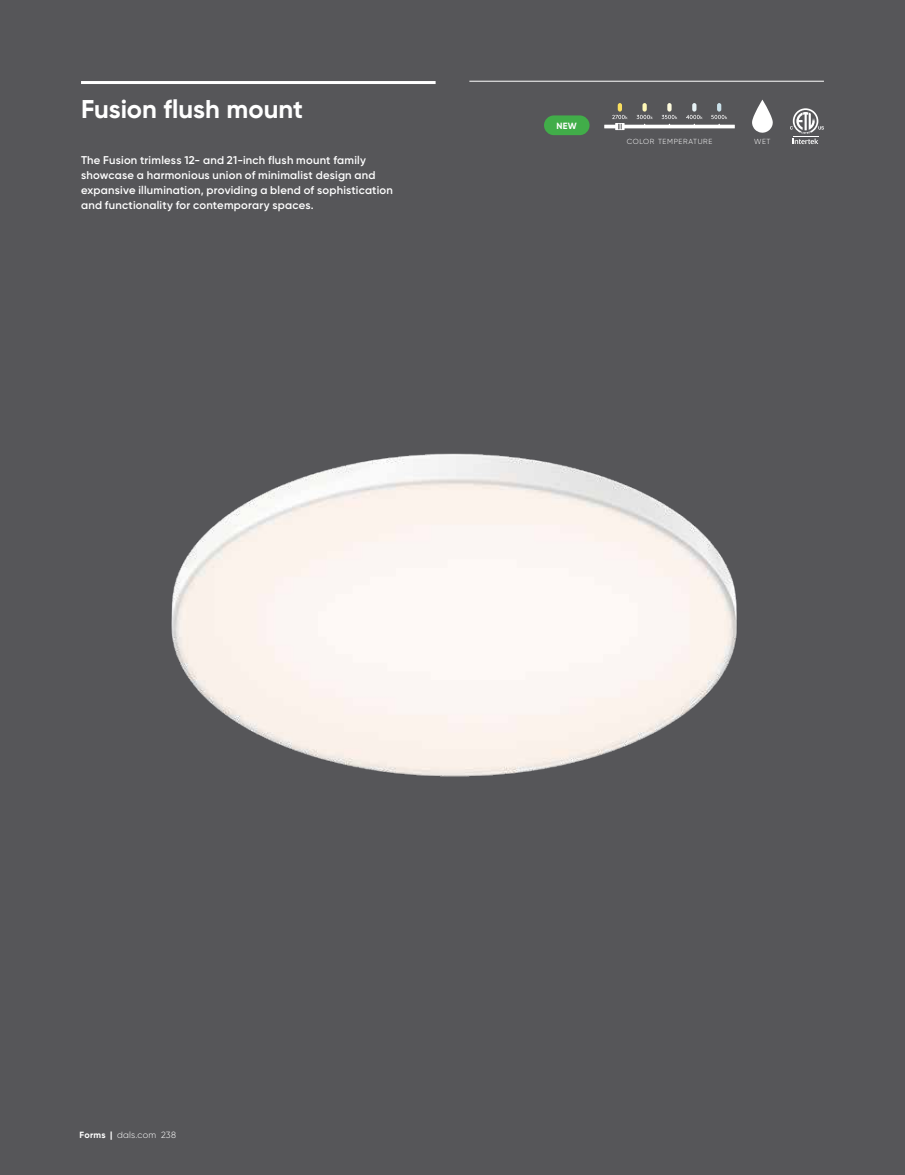
<style>
.page{position:relative;width:905px;height:1175px;background:#fff}
.page>*{position:absolute;margin:0;border:0;box-sizing:border-box;transform-origin:0 0}
.t1{font:700 25.65px "Gilroy";color:#fff}
.t2{font:600 11.25px/15px "Gilroy";letter-spacing:.02em;color:#fff}
.t3{font:300 9px "Gilroy";letter-spacing:.02em;color:#fff}
.t4{font:700 9px "Gilroy";color:#fff}
.t5{font:300 7.35px "Gilroy";letter-spacing:.08em;color:#fff}
.s1{font-weight:700}
</style>
<div class="page">
<div style="left:0;top:0;width:904px;height:1174px;background:#565659"></div>
<hr style="left:81px;top:81px;width:354px;height:3px;background:#fff">
<hr style="left:469px;top:81px;width:355px;height:1px;background:#fff">
<svg style="left:790px;top:108px;width:34px;height:36px"></svg>
<hr style="left:623px;top:125px;width:111px;height:3px;background:#fff">
<svg style="left:711px;top:103px;width:16px;height:22px"></svg>
<svg style="left:686px;top:103px;width:16px;height:22px"></svg>
<svg style="left:661px;top:103px;width:16px;height:22px"></svg>
<svg style="left:636px;top:103px;width:16px;height:22px"></svg>
<svg style="left:604px;top:103px;width:23px;height:27px"></svg>
<div style="left:544px;top:115px;width:45px;height:20px;background:#41ad49;border-radius:10px"></div>
<svg style="left:752px;top:100px;width:20px;height:33px"></svg>
<img style="left:171px;top:453px;width:566px;height:324px">
<h1 class="t1" style="left:81px;top:93px;width:223px">Fusion flush mount</h1>
<p class="t2" style="left:81px;top:152px;width:313px">The Fusion trimless 12- and 21-inch flush mount family showcase a harmonious union of minimalist design and expansive illumination, providing a blend of sophistication and functionality for contemporary spaces.</p>
<p class="t4" style="left:556px;top:120px;width:22px">NEW</p>
<p class="t5" style="left:626px;top:137px;width:87px">COLOR TEMPERATURE</p>
<p class="t5" style="left:754px;top:137px;width:18px">WET</p>
<p class="t3" style="left:80px;top:1129px;width:98px"><span class="s1">Forms |</span> dals.com 238</p>
</div>
